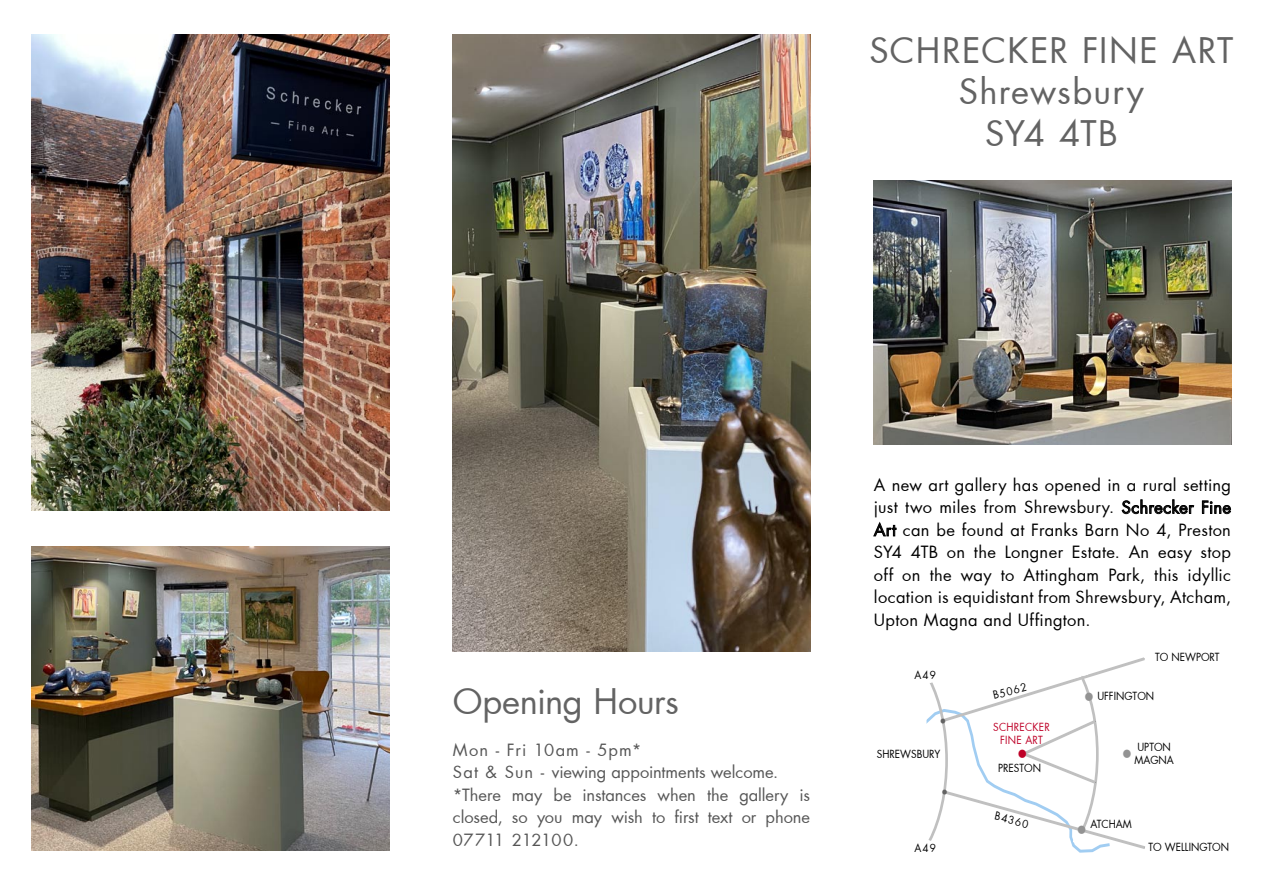
<style>
.page{position:relative;width:1263px;height:893px;background:#fff}
.page>*{position:absolute;margin:0;border:0;box-sizing:border-box;transform-origin:0 0}
.t1{font:34.5px/41.4px "Futura";letter-spacing:.03em;color:#636363;text-align:center}
.t2{font:34.5px "Futura";letter-spacing:-.01em;color:#636363}
.t3{font:21.9px "Futura";color:#939393;scale:.91 1}
.t4{font:21.9px "Futura";color:#be0027;scale:.91 1}
.t5{font:16.5px/22.5px "Futura";letter-spacing:.02em;color:#000;text-align:justify}
.t6{font:16.5px/22.5px "Futura";letter-spacing:-.005em;color:#565656}
.t7{font:13.2px "Futura";color:#636363;scale:.91 1}
.t8{font:10.95px/13.2px "Futura";color:#000;scale:.91 1}
.t9{font:10.95px/13.2px "Futura";letter-spacing:.025em;color:#be0027;text-align:center;scale:.91 1}
.t10{font:10.95px "Futura";color:#000;scale:.92 1}
</style>
<div class="page">
<img style="left:32px;top:34px;width:357px;height:476px">
<img style="left:32px;top:546px;width:357px;height:304px">
<img style="left:874px;top:180px;width:357px;height:264px">
<img style="left:453px;top:34px;width:357px;height:618px">
<svg style="left:926px;top:657px;width:219px;height:196px"></svg>
<svg style="left:1121px;top:499px;width:73px;height:15px"></svg>
<svg style="left:1202px;top:500px;width:29px;height:14px"></svg>
<svg style="left:873px;top:521px;width:24px;height:16px"></svg>
<h1 class="t1" style="left:869px;top:29px;width:366px">SCHRECKER FINE ART<br>Shrewsbury<br>SY4 4TB</h1>
<p class="t5" style="left:874px;top:473px;width:359px">A new art gallery has opened in a rural setting just two miles from Shrewsbury. Schrecker Fine Art can be found at Franks Barn No 4, Preston SY4 4TB on the Longner Estate. An easy stop off on the way to Attingham Park, this idyllic location is equidistant from Shrewsbury, Atcham, Upton Magna and Uffington.</p>
<p class="t8" style="left:914px;top:668px;width:25px">A49</p>
<p class="t8" style="left:1155px;top:651px;width:72px">TO NEWPORT</p>
<p class="t10" style="left:991px;top:688px;width:39px;rotate:-15deg">B5062</p>
<p class="t9" style="left:993px;top:720px;width:64px">SCHRECKER<br>FINE ART</p>
<h1 class="t2" style="left:453px;top:677px;width:227px">Opening Hours</h1>
<p class="t6" style="left:453px;top:738px;width:359px">Mon - Fri 10am - 5pm*<br>Sat &amp; Sun - viewing appointments welcome. *There may be instances when the gallery is closed, so you may wish to first text or phone<br>07711 212100.</p>
<h2 class="t3" style="left:1121px;top:739px;width:14px">•</h2>
<p class="t8" style="left:1134px;top:740px;width:45px">UPTON<br>MAGNA</p>
<p class="t8" style="left:1148px;top:840px;width:90px">TO WELLINGTON</p>
<p class="t8" style="left:1097px;top:689px;width:64px">UFFINGTON</p>
<h2 class="t3" style="left:1083px;top:682px;width:14px">•</h2>
<p class="t7" style="left:939px;top:712px;width:9px">•</p>
<p class="t8" style="left:877px;top:747px;width:71px">SHREWSBURY</p>
<h2 class="t4" style="left:1016px;top:739px;width:14px">•</h2>
<p class="t8" style="left:998px;top:761px;width:49px">PRESTON</p>
<p class="t7" style="left:941px;top:783px;width:9px">•</p>
<p class="t10" style="left:997px;top:808px;width:39px;rotate:16deg">B4360</p>
<p class="t8" style="left:1091px;top:817px;width:47px">ATCHAM</p>
<h2 class="t3" style="left:1076px;top:815px;width:14px">•</h2>
<p class="t8" style="left:914px;top:841px;width:25px">A49</p>
</div>
